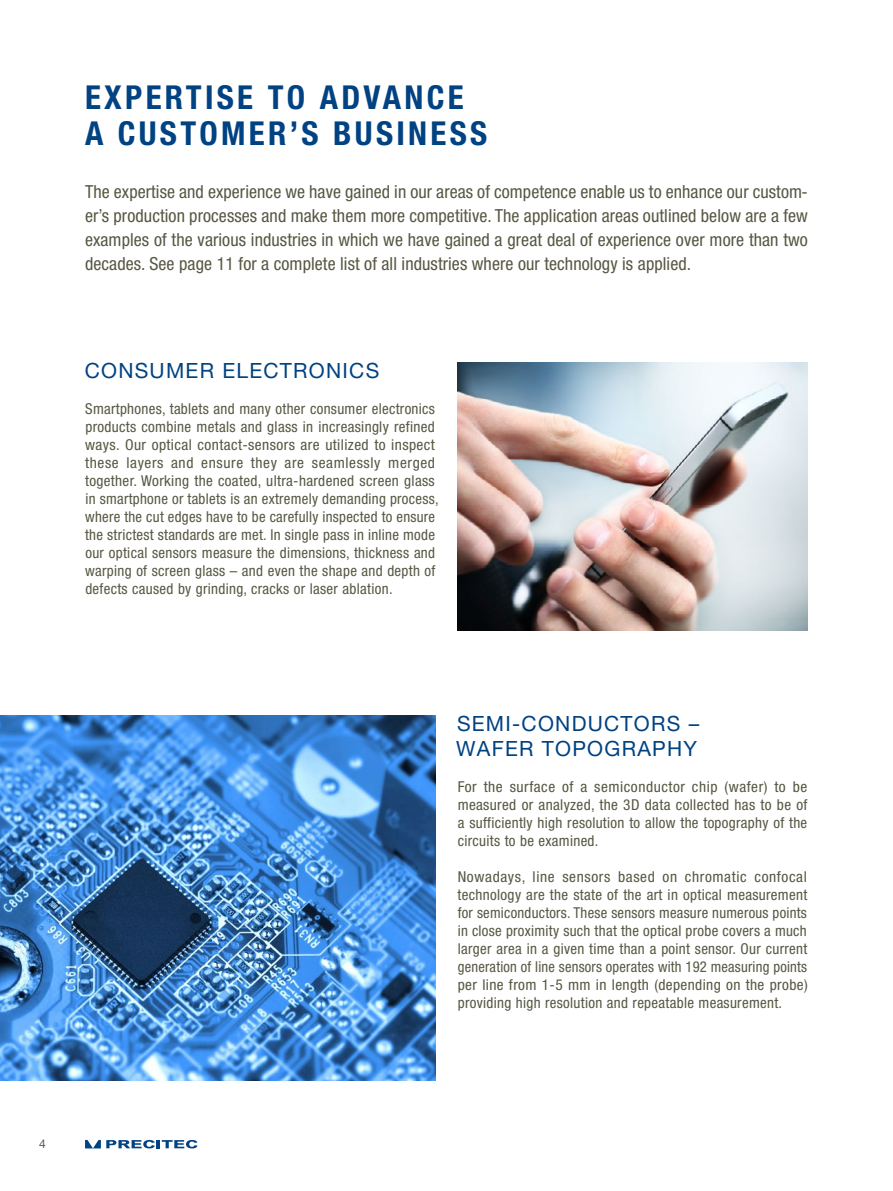
<style>
.page{position:relative;width:893px;height:1191px;background:#fff}
.page>*{position:absolute;margin:0;border:0;box-sizing:border-box;transform-origin:0 0}
.t1{font:700 condensed 33px/36px "Helvetica Neue LT Pro";letter-spacing:.1em;color:#004282}
.t2{font:21px/25.2px "Helvetica Neue LT Pro";letter-spacing:.06em;color:#004282}
.t3{font:condensed 18px/24px "Helvetica Neue LT Pro";letter-spacing:.005em;color:#585743;text-align:justify}
.t4{font:condensed 15px/18px "Helvetica Neue LT Pro";letter-spacing:.02em;color:#585743;text-align:justify}
.t5{font:12px "Helvetica Neue LT Pro";color:#585743}
</style>
<div class="page">
<img style="left:0;top:716px;width:436px;height:364px">
<img style="left:457px;top:362px;width:351px;height:268px">
<svg style="left:85px;top:1140px;width:113px;height:8px"></svg>
<h1 class="t1" style="left:85px;top:78px;width:404px">EXPERTISE TO ADVANCE<br>A CUSTOMER’S BUSINESS</h1>
<p class="t3" style="left:85px;top:179px;width:724px">The expertise and experience we have gained in our areas of competence enable us to enhance our custom&shy;er’s production processes and make them more competitive. The application areas outlined below are a few examples of the various industries in which we have gained a great deal of experience over more than two decades. See page 11 for a complete list of all industries where our technology is applied.</p>
<h2 class="t2" style="left:85px;top:358px;width:296px">CONSUMER ELECTRONICS</h2>
<p class="t4" style="left:85px;top:400px;width:355px;text-align:left">Smartphones, tablets and many other consumer electronics products combine metals and glass in increasingly refined ways. Our optical contact-sensors are utilized to inspect these layers and ensure they are seamlessly merged together. Working the coated, ultra-hardened screen glass in smartphone or tablets is an extremely demanding process, where the cut edges have to be carefully inspected to ensure the strictest standards are met. In single pass in inline mode our optical sensors measure the dimensions, thickness and warping of screen glass – and even the shape and depth of defects caused by grinding, cracks or laser ablation.</p>
<h2 class="t2" style="left:456px;top:710px;width:245px">SEMI-CONDUCTORS –<br>WAFER TOPOGRAPHY</h2>
<p class="t4" style="left:458px;top:778px;width:351px">For the surface of a semiconductor chip (wafer) to be measured or analyzed, the 3D data collected has to be of a sufficiently high resolution to allow the topography of the circuits to be examined.</p>
<p class="t4" style="left:458px;top:868px;width:352px">Nowadays, line sensors based on chromatic confocal technology are the state of the art in optical measurement for semiconductors. These sensors measure numerous points in close proximity such that the optical probe covers a much larger area in a given time than a point sensor. Our current generation of line sensors operates with 192 measuring points per line from 1-5 mm in length (depending on the probe) providing high resolution and repeatable measurement.</p>
<p class="t5" style="left:39px;top:1137px;width:8px">4</p>
</div>
